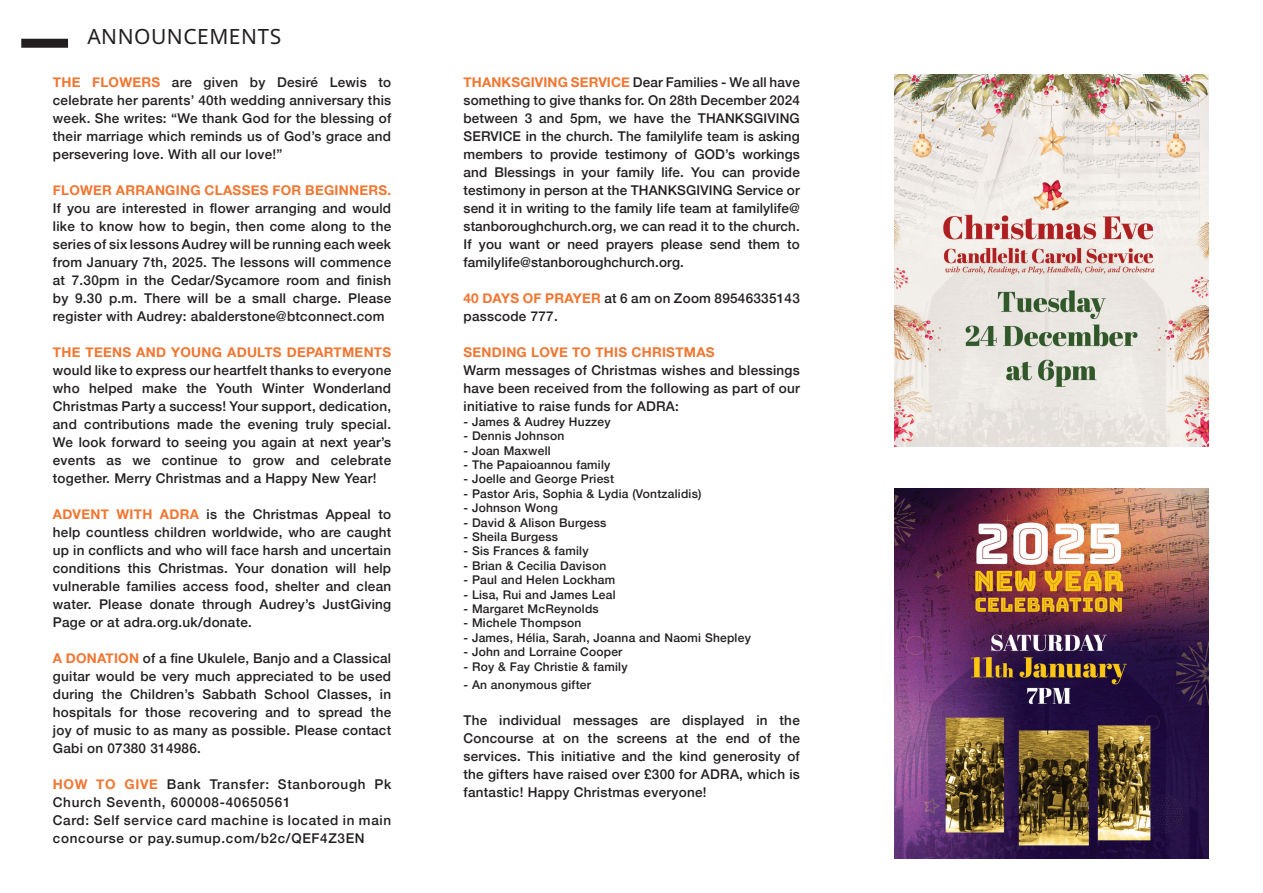
<style>
.page{position:relative;width:1263px;height:893px;background:#fff}
.page>*{position:absolute;margin:0;border:0;box-sizing:border-box;transform-origin:0 0}
.t1{font:21px "Advent Sans Beta";letter-spacing:.025em;color:#231f20}
.t2{font:500 13.5px/18px "Helvetica Neue";letter-spacing:.02em;color:#231f20;text-align:justify}
.t3{font:500 13.5px/18px "Helvetica Neue";letter-spacing:.05em;color:#231f20}
.t4{font:700 13.5px "Helvetica Neue";letter-spacing:.02em;color:#f37530}
.t5{font:500 12px "Helvetica Neue";letter-spacing:.02em;color:#231f20}
.s1{font-weight:700;color:#f37530}
</style>
<div class="page">
<div style="left:21px;top:39px;width:47px;height:9px;background:#231f20"></div>
<img style="left:894px;top:74px;width:315px;height:372px">
<img style="left:894px;top:488px;width:315px;height:370px">
<h1 class="t1" style="left:87px;top:21px;width:195px">ANNOUNCEMENTS</h1>
<p class="t2" style="left:53px;top:72px;width:340px"><span class="s1">THE FLOWERS</span> are given by Desiré Lewis to celebrate her parents’ 40th wedding anniversary this week. She writes: “We thank God for the blessing of their marriage which reminds us of God’s grace and persevering love. With all our love!”</p>
<p class="t4" style="left:53px;top:180px;width:340px">FLOWER ARRANGING CLASSES FOR BEGINNERS.</p>
<p class="t2" style="left:53px;top:198px;width:340px">If you are interested in flower arranging and would like to know how to begin, then come along to the series of six lessons Audrey will be running each week from January 7th, 2025. The lessons will commence at 7.30pm in the Cedar/Sycamore room and finish by 9.30 p.m. There will be a small charge. Please register with Audrey: abalderstone@btconnect.com</p>
<p class="t4" style="left:53px;top:342px;width:340px">THE TEENS AND YOUNG ADULTS DEPARTMENTS</p>
<p class="t2" style="left:53px;top:360px;width:340px">would like to express our heartfelt thanks to everyone who helped make the Youth Winter Wonderland Christmas Party a success! Your support, dedication, and contributions made the evening truly special.<br>We look forward to seeing you again at next year’s events as we continue to grow and celebrate together. Merry Christmas and a Happy New Year!</p>
<p class="t2" style="left:53px;top:504px;width:340px"><span class="s1">ADVENT WITH ADRA</span> is the Christmas Appeal to help countless children worldwide, who are caught up in conflicts and who will face harsh and uncertain conditions this Christmas. Your donation will help vulnerable families access food, shelter and clean water. Please donate through Audrey’s JustGiving Page or at adra.org.uk/donate.</p>
<p class="t2" style="left:53px;top:648px;width:340px"><span class="s1">A DONATION</span> of a fine Ukulele, Banjo and a Classical guitar would be very much appreciated to be used during the Children’s Sabbath School Classes, in hospitals for those recovering and to spread the joy of music to as many as possible. Please contact Gabi on 07380 314986.</p>
<p class="t3" style="left:53px;top:774px;width:340px"><span class="s1">HOW TO GIVE</span> Bank Transfer: Stanborough Pk Church Seventh, 600008-40650561<br>Card: Self service card machine is located in main concourse or pay.sumup.com/b2c/QEF4Z3EN</p>
<p class="t2" style="left:463px;top:72px;width:338px"><span class="s1">THANKSGIVING SERVICE</span> Dear Families - We all have something to give thanks for. On 28th December 2024 between 3 and 5pm, we have the THANKSGIVING SERVICE in the church. The familylife team is asking members to provide testimony of GOD’s workings and Blessings in your family life. You can provide testimony in person at the THANKSGIVING Service or send it in writing to the family life team at familylife@ stanboroughchurch.org, we can read it to the church.<br>If you want or need prayers please send them to familylife@stanboroughchurch.org.</p>
<p class="t2" style="left:463px;top:288px;width:338px"><span class="s1">40 DAYS OF PRAYER</span> at 6 am on Zoom 89546335143 passcode 777.</p>
<p class="t4" style="left:463px;top:342px;width:253px">SENDING LOVE TO THIS CHRISTMAS</p>
<p class="t2" style="left:463px;top:360px;width:338px">Warm messages of Christmas wishes and blessings have been received from the following as part of our initiative to raise funds for ADRA:</p>
<p class="t5" style="left:463px;top:412px;width:149px">- James &amp; Audrey Huzzey</p>
<p class="t5" style="left:463px;top:426px;width:102px">- Dennis Johnson</p>
<p class="t5" style="left:463px;top:441px;width:89px">- Joan Maxwell</p>
<p class="t5" style="left:463px;top:455px;width:148px">- The Papaioannou family</p>
<p class="t5" style="left:463px;top:469px;width:152px">- Joelle and George Priest</p>
<p class="t5" style="left:463px;top:484px;width:239px">- Pastor Aris, Sophia &amp; Lydia (Vontzalidis)</p>
<p class="t5" style="left:463px;top:498px;width:96px">- Johnson Wong</p>
<p class="t5" style="left:463px;top:513px;width:144px">- David &amp; Alison Burgess</p>
<p class="t5" style="left:463px;top:527px;width:96px">- Sheila Burgess</p>
<p class="t5" style="left:463px;top:541px;width:127px">- Sis Frances &amp; family</p>
<p class="t5" style="left:463px;top:556px;width:144px">- Brian &amp; Cecilia Davison</p>
<p class="t5" style="left:463px;top:570px;width:153px">- Paul and Helen Lockham</p>
<p class="t5" style="left:463px;top:585px;width:154px">- Lisa, Rui and James Leal</p>
<p class="t5" style="left:463px;top:599px;width:137px">- Margaret McReynolds</p>
<p class="t5" style="left:463px;top:613px;width:119px">- Michele Thompson</p>
<p class="t5" style="left:463px;top:628px;width:289px">- James, Hélia, Sarah, Joanna and Naomi Shepley</p>
<p class="t5" style="left:463px;top:642px;width:160px">- John and Lorraine Cooper</p>
<p class="t5" style="left:463px;top:657px;width:166px">- Roy &amp; Fay Christie &amp; family</p>
<p class="t5" style="left:463px;top:675px;width:129px">- An anonymous gifter</p>
<p class="t2" style="left:463px;top:710px;width:338px">The individual messages are displayed in the Concourse at on the screens at the end of the services. This initiative and the kind generosity of the gifters have raised over £300 for ADRA, which is fantastic! Happy Christmas everyone!</p>
</div>
